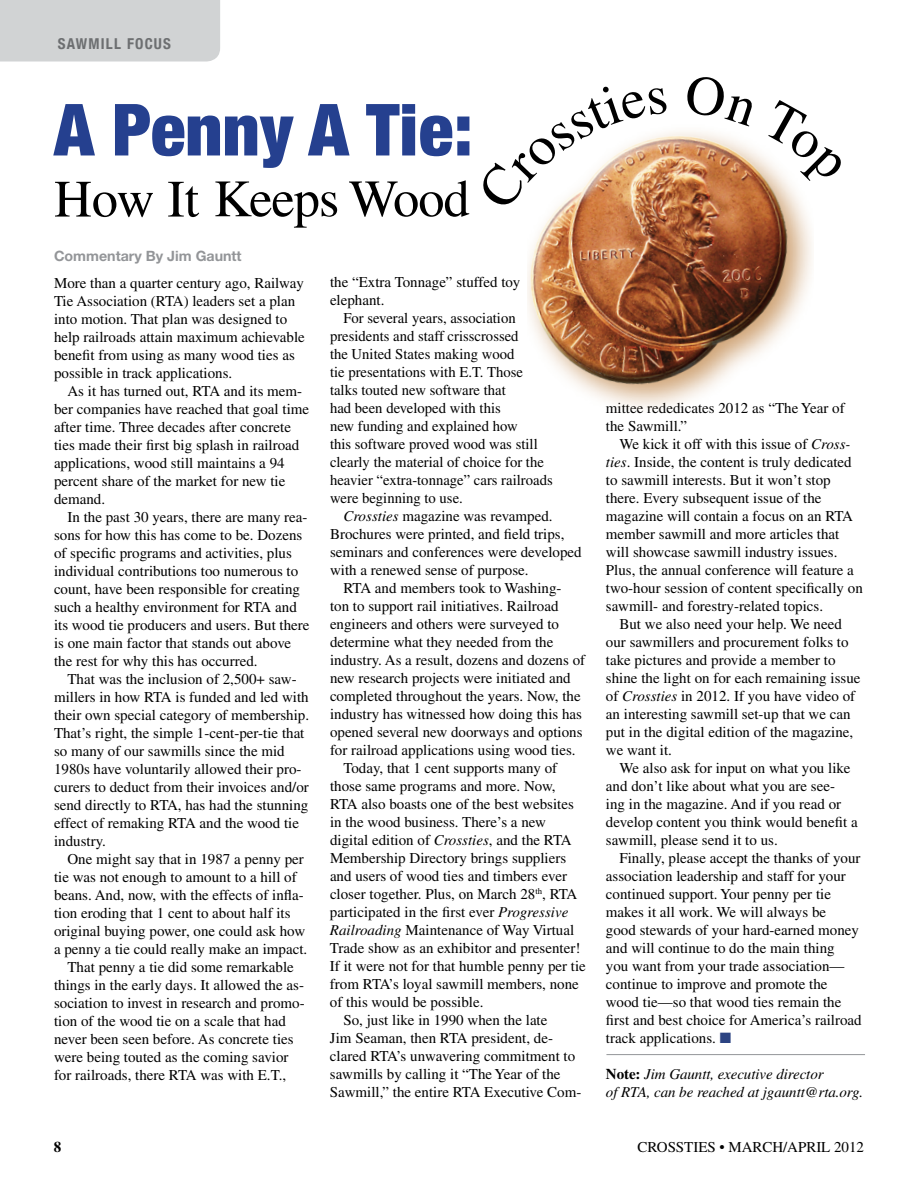
<style>
.page{position:relative;width:918px;height:1188px;background:#fff}
.page>*{position:absolute;margin:0;border:0;box-sizing:border-box;transform-origin:0 0}
.t1{font:900 condensed 72px "Helvetica Neue";letter-spacing:-.005em;color:#25408f}
.t2{font:52.5px "Times";letter-spacing:-.02em;color:#000}
.t3{font:15px/18px "Times";color:#000}
.t4{font:italic 15px/18px "Times";letter-spacing:-.005em;color:#000}
.t5{font:700 condensed 15px "Helvetica Neue";letter-spacing:.08em;color:#6d6f71}
.t6{font:700 15px "Times";color:#000}
.t7{font:700 14.25px "Helvetica Neue LT Std";color:#939598}
.s1{font-style:italic}
.s2{color:#2c4382}
.s3{font-weight:700;font-style:normal}
</style>
<div class="page">
<div style="left:0;top:0;width:220px;height:62px;background:#d1d3d4"></div>
<img style="left:528px;top:159px;width:284px;height:246px">
<hr style="left:606px;top:1054px;width:259px;height:1px;background:#939598">
<svg style="left:528px;top:133px;width:139px;height:78px"></svg>
<img style="left:685px;top:131px;width:127px;height:59px">
<p class="t5" style="left:58px;top:35px;width:114px">SAWMILL FOCUS</p>
<h1 class="t1" style="left:54px;top:85px;width:420px">A Penny A Tie:</h1>
<h2 class="t2" style="left:54px;top:169px;width:417px">How It Keeps Wood</h2>
<p class="t7" style="left:54px;top:247px;width:189px">Commentary By Jim Gauntt</p>
<p class="t3" style="left:54px;top:274px;width:252px">More than a quarter century ago, Railway Tie Association (RTA) leaders set a plan into motion. That plan was designed to help railroads attain maximum achievable benefit from using as many wood ties as possible in track applications.</p>
<p class="t3" style="left:54px;top:382px;width:257px;text-indent:14px">As it has turned out, RTA and its mem&shy;ber companies have reached that goal time after time. Three decades after concrete ties made their first big splash in railroad applications, wood still maintains a 94 percent share of the market for new tie demand.</p>
<p class="t3" style="left:54px;top:508px;width:257px;text-indent:14px">In the past 30 years, there are many rea&shy;sons for how this has come to be. Dozens of specific programs and activities, plus individual contributions too numerous to count, have been responsible for creating such a healthy environment for RTA and its wood tie producers and users. But there is one main factor that stands out above the rest for why this has occurred.</p>
<p class="t3" style="left:54px;top:670px;width:257px;text-indent:14px">That was the inclusion of 2,500+ saw&shy;millers in how RTA is funded and led with their own special category of membership.<br>That’s right, the simple 1-cent-per-tie that so many of our sawmills since the mid 1980s have voluntarily allowed their pro&shy;curers to deduct from their invoices and/or send directly to RTA , has had the stunning effect of remaking RTA and the wood tie industry.</p>
<p class="t3" style="left:68px;top:850px;width:238px">One might say that in 1987 a penny per</p>
<p class="t3" style="left:54px;top:868px;width:244px">tie was not enough to amount to a hill of</p>
<p class="t3" style="left:54px;top:886px;width:251px">beans. And, now, with the effects of infla-</p>
<p class="t3" style="left:54px;top:904px;width:238px">tion eroding that 1 cent to about half its</p>
<p class="t3" style="left:54px;top:922px;width:253px">original buying power, one could ask how</p>
<p class="t3" style="left:54px;top:940px;width:255px">a penny a tie could really make an impact.</p>
<p class="t3" style="left:68px;top:958px;width:228px">That penny a tie did some remarkable</p>
<p class="t3" style="left:54px;top:976px;width:252px">things in the early days. It allowed the as-</p>
<p class="t3" style="left:54px;top:994px;width:252px">sociation to invest in research and promo-</p>
<p class="t3" style="left:54px;top:1012px;width:233px">tion of the wood tie on a scale that had</p>
<p class="t3" style="left:54px;top:1030px;width:241px">never been seen before. As concrete ties</p>
<p class="t3" style="left:54px;top:1048px;width:236px">were being touted as the coming savior</p>
<p class="t3" style="left:54px;top:1066px;width:234px">for railroads, there RTA was with E.T.,</p>
<p class="t3" style="left:330px;top:273px;width:192px">the “Extra Tonnage” stuffed toy elephant.</p>
<p class="t3" style="left:330px;top:309px;width:224px;text-indent:13px">For several years, association presidents and staff crisscrossed<br>the United States making wood<br>tie presentations with E.T. Those talks touted new software that<br>had been developed with this<br>new funding and explained how<br>this software proved wood was still clearly the material of choice for the heavier “extra-tonnage” cars railroads were beginning to use.</p>
<p class="t3" style="left:330px;top:507px;width:253px;text-indent:14px"><span class="s1">Crossties</span> magazine was revamped.<br>Brochures were printed, and field trips, seminars and conferences were developed with a renewed sense of purpose.</p>
<p class="t3" style="left:344px;top:579px;width:220px">RTA and members took to Washing-</p>
<p class="t3" style="left:330px;top:597px;width:230px">ton to support rail initiatives. Railroad</p>
<p class="t3" style="left:330px;top:615px;width:231px">engineers and others were surveyed to</p>
<p class="t3" style="left:330px;top:633px;width:225px">determine what they needed from the</p>
<p class="t3" style="left:330px;top:651px;width:257px">industry. As a result, dozens and dozens of</p>
<p class="t3" style="left:330px;top:669px;width:242px">new research projects were initiated and</p>
<p class="t3" style="left:330px;top:687px;width:252px">completed throughout the years. Now, the</p>
<p class="t3" style="left:330px;top:705px;width:254px">industry has witnessed how doing this has</p>
<p class="t3" style="left:330px;top:723px;width:254px">opened several new doorways and options</p>
<p class="t3" style="left:330px;top:741px;width:247px">for railroad applications using wood ties.</p>
<p class="t3" style="left:344px;top:759px;width:215px">Today, that 1 cent supports many of</p>
<p class="t3" style="left:330px;top:777px;width:227px">those same programs and more. Now,</p>
<p class="t3" style="left:330px;top:795px;width:245px">RTA also boasts one of the best websites</p>
<p class="t3" style="left:330px;top:813px;width:217px">in the wood business. There’s a new</p>
<p class="t3" style="left:330px;top:831px;width:236px">digital edition of <span class="s1">Crossties</span>, and the RTA</p>
<p class="t3" style="left:330px;top:849px;width:238px">Membership Directory brings suppliers</p>
<p class="t3" style="left:330px;top:867px;width:239px">and users of wood ties and timbers ever</p>
<p class="t3" style="left:330px;top:885px;width:242px">closer together. Plus, on March 28<sup>th</sup>, RTA</p>
<p class="t3" style="left:330px;top:903px;width:240px">participated in the first ever <span class="s1">Progressive</span></p>
<p class="t3" style="left:330px;top:921px;width:246px"><span class="s1">Railroading</span> Maintenance of Way Virtual</p>
<p class="t3" style="left:330px;top:939px;width:252px">Trade show as an exhibitor and presenter!</p>
<p class="t3" style="left:330px;top:957px;width:257px">If it were not for that humble penny per tie</p>
<p class="t3" style="left:330px;top:975px;width:250px">from RTA’s loyal sawmill members, none</p>
<p class="t3" style="left:330px;top:993px;width:155px">of this would be possible.</p>
<p class="t3" style="left:343px;top:1011px;width:206px">So, just like in 1990 when the late</p>
<p class="t3" style="left:330px;top:1029px;width:225px">Jim Seaman, then RTA president, de-</p>
<p class="t3" style="left:330px;top:1047px;width:247px">clared RTA’s unwavering commitment to</p>
<p class="t3" style="left:330px;top:1065px;width:232px">sawmills by calling it “The Year of the</p>
<p class="t3" style="left:330px;top:1083px;width:253px">Sawmill,” the entire RTA Executive Com-</p>
<p class="t3" style="left:606px;top:399px;width:240px">mittee rededicates 2012 as “The Year of the Sawmill.”</p>
<p class="t3" style="left:606px;top:435px;width:258px;text-indent:14px">We kick it off with this issue of <span class="s1">Cross&shy;ties</span>. Inside, the content is truly dedicated to sawmill interests. But it won’t stop there. Every subsequent issue of the magazine will contain a focus on an RTA member sawmill and more articles that will showcase sawmill industry issues.<br>Plus, the annual conference will feature a two-hour session of content specifically on sawmill- and forestry-related topics.</p>
<p class="t3" style="left:606px;top:615px;width:256px;text-indent:14px">But we also need your help. We need our sawmillers and procurement folks to take pictures and provide a member to shine the light on for each remaining issue of <span class="s1">Crossties</span> in 2012. If you have video of an interesting sawmill set-up that we can put in the digital edition of the magazine, we want it.</p>
<p class="t3" style="left:606px;top:759px;width:253px;text-indent:14px">We also ask for input on what you like and don’t like about what you are see&shy;ing in the magazine. And if you read or develop content you think would benefit a sawmill, please send it to us.</p>
<p class="t3" style="left:606px;top:849px;width:257px;text-indent:14px">Finally, please accept the thanks of your association leadership and staff for your continued support. Your penny per tie makes it all work. We will always be<br>good stewards of your hard-earned money and will continue to do the main thing<br>you want from your trade association— continue to improve and promote the wood tie—so that wood ties remain the first and best choice for America’s railroad track applications. <span class="s2">■</span></p>
<p class="t4" style="left:606px;top:1065px;width:259px"><span class="s3">Note:</span> Jim Gauntt, executive director<br>of RTA, can be reached at jgauntt@rta.org.</p>
<p class="t6" style="left:54px;top:1138px;width:9px">8</p>
<p class="t3" style="left:638px;top:1138px;width:228px">CROSSTIES • March/April 2012</p>
</div>
